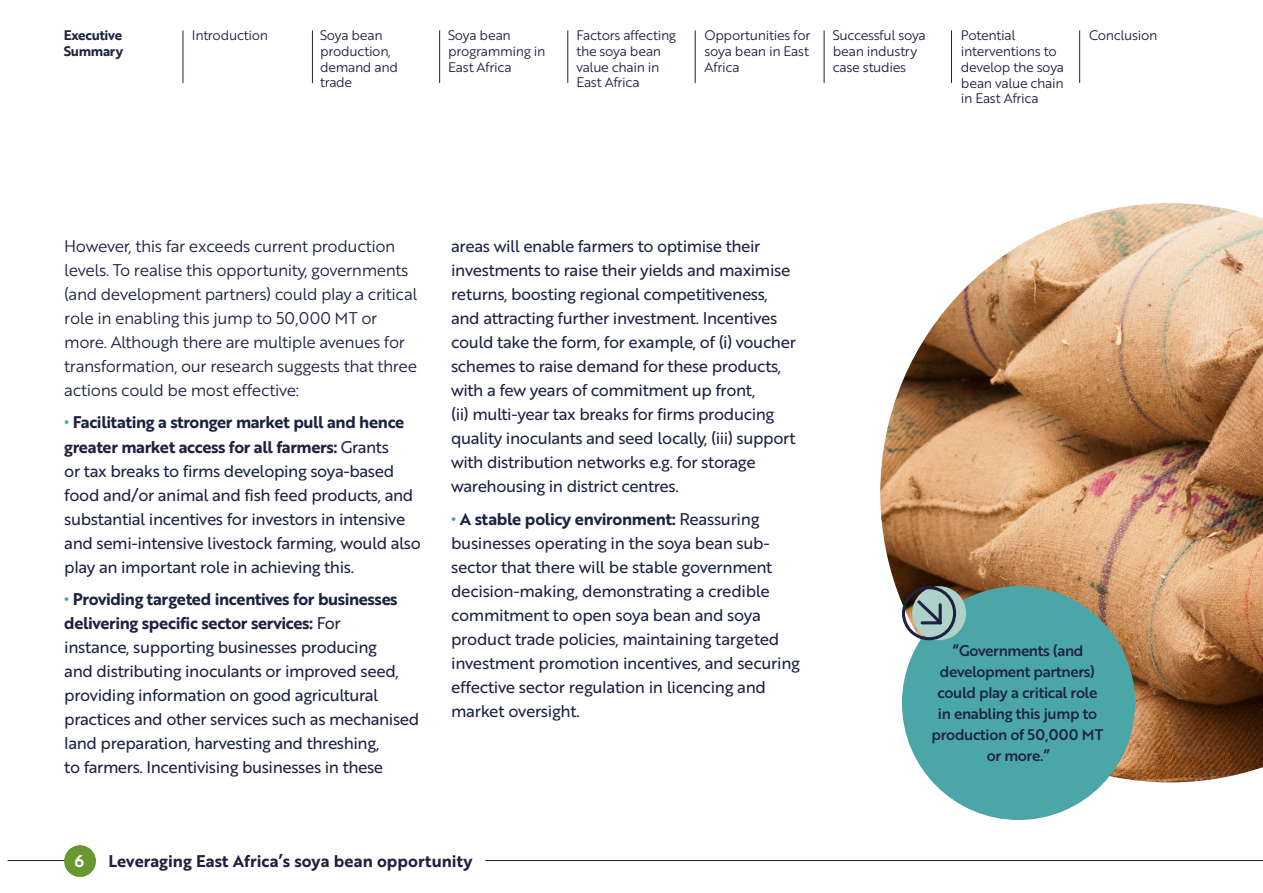
<style>
.page{position:relative;width:1263px;height:893px;background:#fff}
.page>*{position:absolute;margin:0;border:0;box-sizing:border-box;transform-origin:0 0}
.t1{font:16.5px/24px "Brother 1816 Regular";letter-spacing:-.025em;color:#1d2241}
.t2{font:16.5px/24px "Brother 1816 Book";letter-spacing:-.025em;color:#1d2241}
.t3{font:16.5px/24px "Brother 1816 Bold";letter-spacing:-.025em;color:#1d2241}
.t4{font:16.5px "Brother 1816 Bold";color:#1d2241}
.t5{font:16.5px "Brother 1816 Bold";color:#fff}
.t6{font:15px/21px "Brother 1816 Medium";letter-spacing:-.025em;color:#1d2241;text-align:center}
.t7{font:13.5px/15.8px "Brother 1816 Book";letter-spacing:-.025em;color:#1d2241}
.t8{font:13.5px/15.8px "Brother 1816 Bold";letter-spacing:-.025em;color:#1d2241}
.s1{color:#4ba6a8}
.s2{font-family:"Brother 1816 Regular"}
</style>
<div class="page">
<img style="left:880px;top:203px;width:383px;height:579px">
<div style="left:902px;top:586px;width:233px;height:234px;background:#4ba6a8;border-radius:50%"></div>
<div style="left:912px;top:586px;width:54px;height:54px;background:#aed1ca;border-radius:50%"></div>
<svg style="left:900px;top:585px;width:58px;height:57px"></svg>
<hr style="left:8px;top:860px;width:78px;height:1px;background:#1d2241">
<hr style="left:485px;top:860px;width:778px;height:1px;background:#1d2241">
<hr style="left:183px;top:30px;width:1px;height:53px;background:#1d2241">
<hr style="left:312px;top:30px;width:1px;height:53px;background:#1d2241">
<hr style="left:439px;top:30px;width:1px;height:53px;background:#1d2241">
<hr style="left:567px;top:30px;width:1px;height:53px;background:#1d2241">
<hr style="left:695px;top:30px;width:1px;height:53px;background:#1d2241">
<hr style="left:824px;top:30px;width:1px;height:53px;background:#1d2241">
<hr style="left:951px;top:30px;width:1px;height:53px;background:#1d2241">
<hr style="left:1079px;top:30px;width:1px;height:53px;background:#1d2241">
<div style="left:64px;top:845px;width:32px;height:32px;background:#699831;border-radius:50%"></div>
<p class="t8" style="left:64px;top:27px;width:61px">Executive<br>Summary</p>
<p class="t7" style="left:192px;top:27px;width:78px">Introduction</p>
<p class="t7" style="left:320px;top:27px;width:79px">Soya bean production, demand and trade</p>
<p class="t7" style="left:448px;top:27px;width:99px">Soya bean programming in<br>East Africa</p>
<p class="t7" style="left:576px;top:27px;width:101px">Factors affecting the soya bean value chain in<br>East Africa</p>
<p class="t7" style="left:704px;top:27px;width:107px;text-align:justify">Opportunities for soya bean in East Africa</p>
<p class="t7" style="left:833px;top:27px;width:95px">Successful soya bean industry case studies</p>
<p class="t7" style="left:961px;top:27px;width:105px">Potential interventions to develop the soya bean value chain in East Africa</p>
<p class="t7" style="left:1089px;top:27px;width:70px">Conclusion</p>
<p class="t2" style="left:64px;top:233px;width:355px">However, this far exceeds current production levels. To realise this opportunity, governments (and development partners) could play a critical role in enabling this jump to 50,000 MT or more. Although there are multiple avenues for transformation, our research suggests that three actions could be most effective:</p>
<p class="t3" style="left:64px;top:410px;width:342px"><span class="s1">•</span> Facilitating a stronger market pull and hence greater market access for all farmers: <span class="s2">Grants</span></p>
<p class="t1" style="left:64px;top:458px;width:358px">or tax breaks to firms developing soya-based food and/or animal and fish feed products, and substantial incentives for investors in intensive and semi-intensive livestock farming, would also play an important role in achieving this.</p>
<p class="t3" style="left:64px;top:586px;width:335px"><span class="s1">•</span> Providing targeted incentives for businesses delivering specific sector services: <span class="s2">For</span></p>
<p class="t1" style="left:64px;top:634px;width:357px">instance, supporting businesses producing<br>and distributing inoculants or improved seed, providing information on good agricultural practices and other services such as mechanised land preparation, harvesting and threshing,<br>to farmers. Incentivising businesses in these</p>
<p class="t1" style="left:451px;top:233px;width:346px">areas will enable farmers to optimise their investments to raise their yields and maximise returns, boosting regional competitiveness, and attracting further investment. Incentives could take the form, for example, of (i) voucher schemes to raise demand for these products, with a few years of commitment up front,<br>(ii) multi-year tax breaks for firms producing quality inoculants and seed locally, (iii) support with distribution networks e.g. for storage warehousing in district centres.</p>
<p class="t3" style="left:451px;top:506px;width:310px"><span class="s1">•</span> A stable policy environment: <span class="s2">Reassuring</span></p>
<p class="t1" style="left:451px;top:530px;width:350px">businesses operating in the soya bean sub&shy;sector that there will be stable government decision-making, demonstrating a credible commitment to open soya bean and soya product trade policies, maintaining targeted investment promotion incentives, and securing effective sector regulation in licencing and market oversight.</p>
<p class="t5" style="left:74px;top:849px;width:11px">6</p>
<p class="t4" style="left:109px;top:849px;width:365px">Leveraging East Africa’s soya bean opportunity</p>
<p class="t6" style="left:932px;top:639px;width:173px">“Governments (and development partners) could play a critical role in enabling this jump to production of 50,000 MT or more.”</p>
</div>
